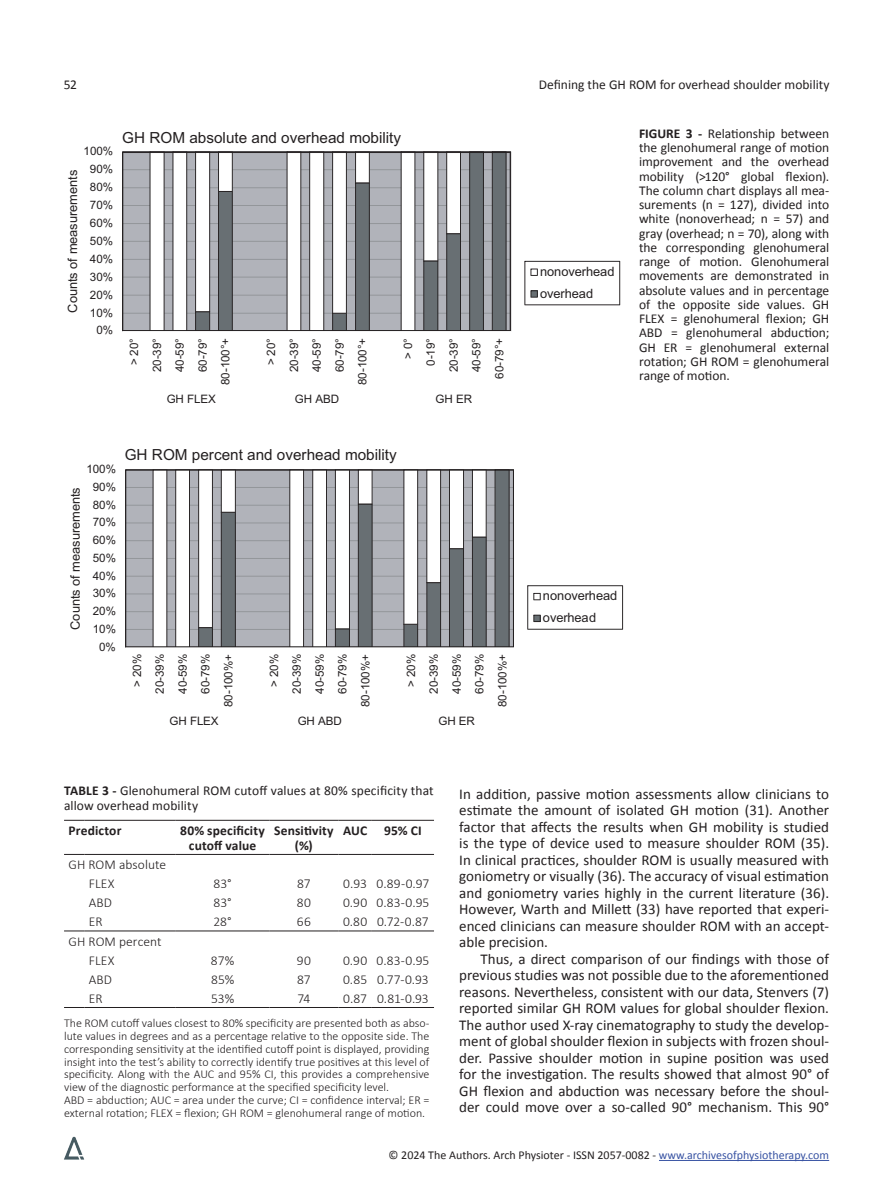
<style>
.page{position:relative;width:893px;height:1191px;background:#fff}
.page>*{position:absolute;margin:0;border:0;box-sizing:border-box;transform-origin:0 0}
.t1{font:15.3px "Arial";color:#231f20}
.t2{font:15px/16.5px "Calibri";color:#231f20;text-align:justify}
.t3{font:13.5px/14.2px "Calibri";color:#231f20;text-align:justify}
.t4{font:300 13.5px/19.2px "Calibri";letter-spacing:.005em;color:#231f20}
.t5{font:700 13.5px/15px "Calibri";letter-spacing:.01em;color:#231f20;text-align:center}
.t6{font:12.9px/21.8px "Arial";letter-spacing:-.005em;color:#231f20}
.t7{font:300 12px/12.8px "Calibri";color:#231f20}
.t8{font:12px "Calibri";color:#231f20}
.t9{font:11.7px/22.8px "Arial";letter-spacing:-.005em;color:#231f20;text-align:right}
.s1{font-weight:700}
.s2{color:#3853a3}
</style>
<div class="page">
<img style="left:64px;top:1136px;width:21px;height:24px">
<hr style="left:659px;top:1160px;width:170px;height:1px;background:#3853a3">
<svg style="left:524px;top:261px;width:96px;height:44px"></svg>
<svg style="left:527px;top:585px;width:96px;height:44px"></svg>
<svg style="left:125px;top:469px;width:389px;height:178px"></svg>
<svg style="left:122px;top:152px;width:389px;height:179px"></svg>
<svg style="left:64px;top:820px;width:20px;height:1px"></svg>
<hr style="left:84px;top:820px;width:92px;height:1px;background:#231f20">
<hr style="left:176px;top:820px;width:93px;height:1px;background:#231f20">
<hr style="left:269px;top:820px;width:69px;height:1px;background:#231f20">
<hr style="left:338px;top:820px;width:34px;height:1px;background:#231f20">
<hr style="left:372px;top:820px;width:62px;height:1px;background:#231f20">
<svg style="left:64px;top:854px;width:20px;height:1px"></svg>
<hr style="left:84px;top:854px;width:92px;height:1px;background:#231f20">
<hr style="left:176px;top:854px;width:93px;height:1px;background:#231f20">
<hr style="left:269px;top:854px;width:69px;height:1px;background:#231f20">
<hr style="left:338px;top:854px;width:34px;height:1px;background:#231f20">
<hr style="left:372px;top:854px;width:62px;height:1px;background:#231f20">
<svg style="left:64px;top:930px;width:20px;height:1px"></svg>
<hr style="left:84px;top:930px;width:92px;height:1px;background:#231f20">
<hr style="left:176px;top:930px;width:93px;height:1px;background:#231f20">
<hr style="left:269px;top:930px;width:69px;height:1px;background:#231f20">
<hr style="left:338px;top:930px;width:34px;height:1px;background:#231f20">
<hr style="left:372px;top:930px;width:62px;height:1px;background:#231f20">
<svg style="left:64px;top:1007px;width:20px;height:1px"></svg>
<hr style="left:84px;top:1007px;width:92px;height:1px;background:#231f20">
<hr style="left:176px;top:1007px;width:93px;height:1px;background:#231f20">
<hr style="left:269px;top:1007px;width:69px;height:1px;background:#231f20">
<hr style="left:338px;top:1007px;width:34px;height:1px;background:#231f20">
<hr style="left:372px;top:1007px;width:62px;height:1px;background:#231f20">
<p class="t3" style="left:64px;top:78px;width:15px">52</p>
<p class="t3" style="left:539px;top:78px;width:292px">Defining the GH ROM for overhead shoulder mobility</p>
<p class="t9" style="left:84px;top:140px;width:31px">100%</p>
<p class="t6" style="left:62px;top:313px;width:144px;rotate:-90deg">Counts of measurements</p>
<p class="t9" style="left:90px;top:157px;width:25px">90%</p>
<p class="t9" style="left:90px;top:176px;width:25px">80%</p>
<p class="t9" style="left:90px;top:193px;width:25px">70%</p>
<p class="t9" style="left:90px;top:211px;width:25px">60%</p>
<p class="t9" style="left:90px;top:229px;width:25px">50%</p>
<p class="t9" style="left:90px;top:247px;width:25px">40%</p>
<p class="t9" style="left:90px;top:265px;width:25px">30%</p>
<p class="t9" style="left:90px;top:283px;width:25px">20%</p>
<p class="t9" style="left:90px;top:301px;width:25px">10%</p>
<p class="t9" style="left:96px;top:319px;width:18px">0%</p>
<p class="t1" style="left:122px;top:127px;width:280px">GH ROM absolute and overhead mobility</p>
<p class="t9" style="left:123px;top:385px;width:49px;rotate:-90deg">&gt; 20°<br>20-39°<br>40-59°<br>60-79°<br>80-100°+</p>
<p class="t9" style="left:260px;top:385px;width:49px;rotate:-90deg">&gt; 20°<br>20-39°<br>40-59°<br>60-79°<br>80-100°+</p>
<p class="t9" style="left:397px;top:379px;width:42px;rotate:-90deg">&gt;0°<br>0-19°<br>20-39°<br>40-59°<br>60-79°+</p>
<p class="t9" style="left:167px;top:388px;width:51px">GH FLEX</p>
<p class="t9" style="left:295px;top:388px;width:46px">GH ABD</p>
<p class="t9" style="left:436px;top:388px;width:38px">GH ER</p>
<p class="t9" style="left:86px;top:457px;width:31px">100%</p>
<p class="t6" style="left:64px;top:630px;width:144px;rotate:-90deg">Counts of measurements</p>
<p class="t9" style="left:93px;top:475px;width:25px">90%</p>
<p class="t9" style="left:93px;top:493px;width:25px">80%</p>
<p class="t9" style="left:93px;top:511px;width:25px">70%</p>
<p class="t9" style="left:93px;top:528px;width:25px">60%</p>
<p class="t9" style="left:93px;top:546px;width:25px">50%</p>
<p class="t9" style="left:93px;top:564px;width:25px">40%</p>
<p class="t9" style="left:93px;top:582px;width:25px">30%</p>
<p class="t9" style="left:93px;top:599px;width:25px">20%</p>
<p class="t9" style="left:93px;top:617px;width:25px">10%</p>
<p class="t9" style="left:99px;top:635px;width:18px">0%</p>
<p class="t1" style="left:125px;top:444px;width:274px">GH ROM percent and overhead mobility</p>
<p class="t9" style="left:125px;top:707px;width:54px;rotate:-90deg">&gt; 20%<br>20-39%<br>40-59%<br>60-79%<br>80-100%+</p>
<p class="t9" style="left:262px;top:707px;width:54px;rotate:-90deg">&gt; 20%<br>20-39%<br>40-59%<br>60-79%<br>80-100%+</p>
<p class="t9" style="left:399px;top:707px;width:54px;rotate:-90deg">&gt; 20%<br>20-39%<br>40-59%<br>60-79%<br>80-100%+</p>
<p class="t9" style="left:170px;top:709px;width:51px">GH FLEX</p>
<p class="t9" style="left:298px;top:709px;width:46px">GH ABD</p>
<p class="t9" style="left:438px;top:709px;width:38px">GH ER</p>
<p class="t6" style="left:540px;top:261px;width:76px">nonoverhead overhead</p>
<p class="t3" style="left:639px;top:126px;width:192px"><span class="s1">FIGURE 3 -</span> Relationship between the glenohumeral range of motion improvement and the overhead mobility (&gt;120° global flexion).<br>The column chart displays all mea&shy;surements (n = 127), divided into white (nonoverhead; n = 57) and gray (overhead; n = 70), along with the corresponding glenohumeral range of motion. Glenohumeral movements are demonstrated in absolute values and in percentage of the opposite side values. GH FLEX = glenohumeral flexion; GH ABD = glenohumeral abduction; GH ER = glenohumeral external rotation; GH ROM = glenohumeral range of motion.</p>
<p class="t6" style="left:543px;top:585px;width:76px">nonoverhead overhead</p>
<p class="t3" style="left:64px;top:782px;width:371px;line-height:15px"><span class="s1">TABLE 3 -</span> Glenohumeral ROM cutoff values at 80% specificity that allow overhead mobility</p>
<p class="t5" style="left:69px;top:823px;width:54px">Predictor</p>
<p class="t5" style="left:180px;top:823px;width:86px">80% specificity cutoff value</p>
<p class="t5" style="left:274px;top:823px;width:61px">Sensitivity (%)</p>
<p class="t5" style="left:343px;top:823px;width:26px">AUC</p>
<p class="t5" style="left:384px;top:823px;width:39px">95% CI</p>
<p class="t4" style="left:89px;top:855px;width:79px;text-indent:-20px">GH ROM absolute<br>FLEX</p>
<p class="t4" style="left:213px;top:874px;width:20px">83°</p>
<p class="t4" style="left:297px;top:874px;width:15px">87</p>
<p class="t4" style="left:343px;top:874px;width:88px">0.93 0.89-0.97</p>
<p class="t4" style="left:89px;top:893px;width:25px">ABD</p>
<p class="t4" style="left:213px;top:893px;width:20px">83°</p>
<p class="t4" style="left:297px;top:893px;width:15px">80</p>
<p class="t4" style="left:343px;top:893px;width:88px">0.90 0.83-0.95</p>
<p class="t4" style="left:89px;top:912px;width:15px">ER</p>
<p class="t4" style="left:213px;top:912px;width:20px">28°</p>
<p class="t4" style="left:297px;top:912px;width:15px">66</p>
<p class="t4" style="left:343px;top:912px;width:87px">0.80 0.72-0.87</p>
<p class="t4" style="left:89px;top:931px;width:74px;text-indent:-20px">GH ROM percent<br>FLEX</p>
<p class="t4" style="left:211px;top:950px;width:25px">87%</p>
<p class="t4" style="left:297px;top:950px;width:15px">90</p>
<p class="t4" style="left:343px;top:950px;width:88px">0.90 0.83-0.95</p>
<p class="t4" style="left:89px;top:969px;width:25px">ABD</p>
<p class="t4" style="left:211px;top:969px;width:25px">85%</p>
<p class="t4" style="left:297px;top:969px;width:15px">87</p>
<p class="t4" style="left:343px;top:969px;width:87px">0.85 0.77-0.93</p>
<p class="t4" style="left:89px;top:988px;width:15px">ER</p>
<p class="t4" style="left:211px;top:988px;width:25px">53%</p>
<p class="t4" style="left:297px;top:988px;width:15px">74</p>
<p class="t4" style="left:343px;top:988px;width:87px">0.87 0.81-0.93</p>
<p class="t7" style="left:64px;top:1017px;width:367px">The ROM cutoff values closest to 80% specificity are presented both as abso&shy;lute values in degrees and as a percentage relative to the opposite side. The corresponding sensitivity at the identified cutoff point is displayed, providing insight into the test’s ability to correctly identify true positives at this level of specificity. Along with the AUC and 95% CI, this provides a comprehensive view of the diagnostic performance at the specified specificity level.<br>ABD = abduction; AUC = area under the curve; CI = confidence interval; ER = external rotation; FLEX = flexion; GH ROM = glenohumeral range of motion.</p>
<p class="t2" style="left:459px;top:785px;width:371px">In addition, passive motion assessments allow clinicians to estimate the amount of isolated GH motion (31). Another factor that affects the results when GH mobility is studied is the type of device used to measure shoulder ROM (35).<br>In clinical practices, shoulder ROM is usually measured with goniometry or visually (36). The accuracy of visual estimation and goniometry varies highly in the current literature (36).<br>However, Warth and Millett (33) have reported that experi&shy;enced clinicians can measure shoulder ROM with an accept&shy;able precision.</p>
<p class="t2" style="left:459px;top:950px;width:371px;text-indent:21px">Thus, a direct comparison of our findings with those of previous studies was not possible due to the aforementioned reasons. Nevertheless, consistent with our data, Stenvers (7) reported similar GH ROM values for global shoulder flexion.<br>The author used X-ray cinematography to study the develop&shy;ment of global shoulder flexion in subjects with frozen shoul&shy;der. Passive shoulder motion in supine position was used for the investigation. The results showed that almost 90° of GH flexion and abduction was necessary before the shoul&shy;der could move over a so-called 90° mechanism. This 90°</p>
<p class="t8" style="left:389px;top:1147px;width:442px">© 2024 The Authors. Arch Physioter - ISSN 2057-0082 - <span class="s2">www.archivesofphysiotherapy.com</span></p>
</div>
